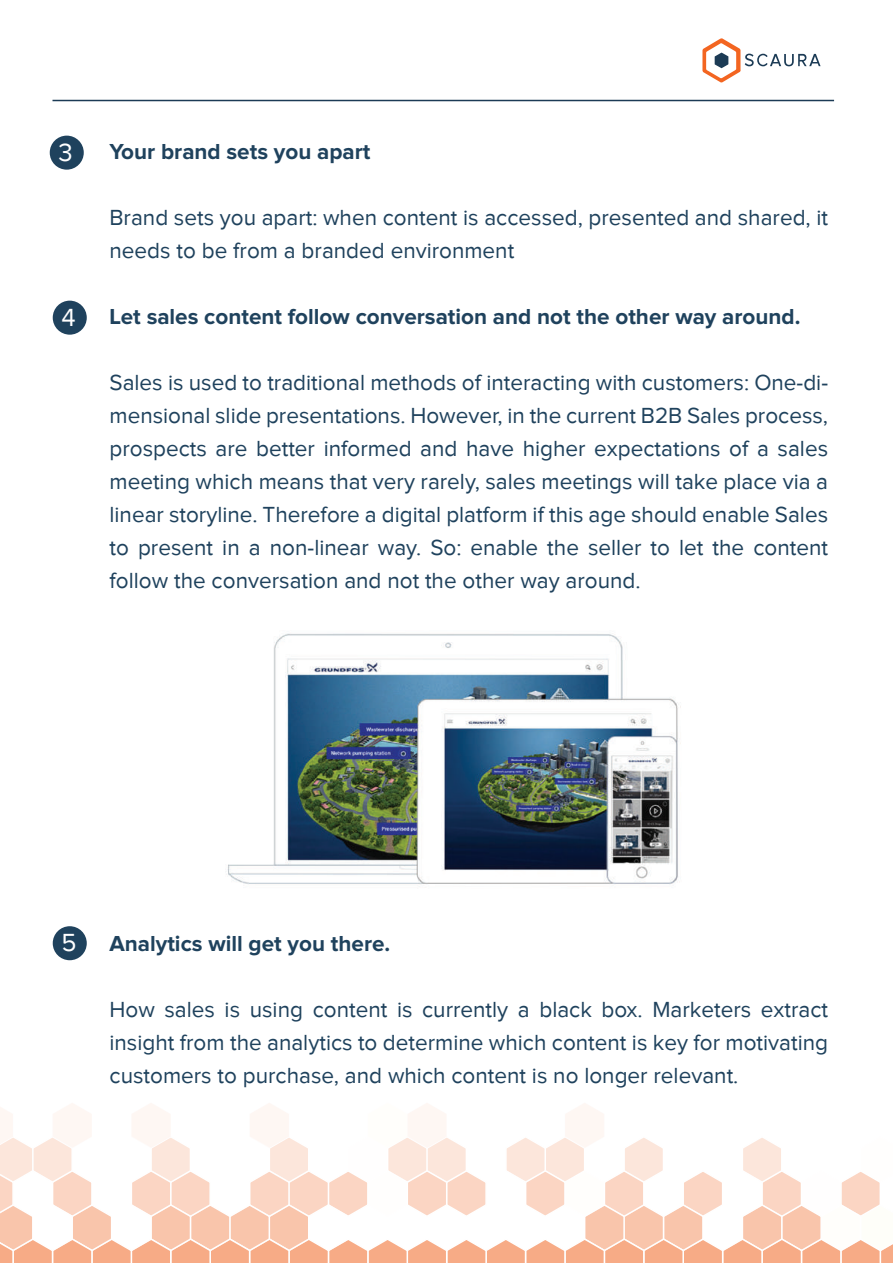
<style>
.page{position:relative;width:893px;height:1263px;background:#fff}
.page>*{position:absolute;margin:0;border:0;box-sizing:border-box;transform-origin:0 0}
.t1{font:25.5px "Proxima Nova";color:#fff}
.t2{font:22.5px/33px "Proxima Nova";color:#1f425d;text-align:justify}
.t3{font:700 22.5px "Proxima Nova";color:#1f425d}
</style>
<div class="page">
<svg style="left:0;top:1103px;width:893px;height:160px"></svg>
<div style="left:50px;top:136px;width:34px;height:34px;background:#1f425d;border-radius:50%"></div>
<img style="left:227px;top:633px;width:454px;height:252px">
<div style="left:53px;top:301px;width:34px;height:34px;background:#1f425d;border-radius:50%"></div>
<div style="left:53px;top:926px;width:34px;height:34px;background:#1f425d;border-radius:50%"></div>
<svg style="left:702px;top:38px;width:118px;height:45px"></svg>
<hr style="left:53px;top:100px;width:781px;height:1px;background:#1c3b55">
<p class="t1" style="left:59px;top:138px;width:16px">3</p>
<p class="t1" style="left:62px;top:303px;width:16px">4</p>
<p class="t3" style="left:110px;top:139px;width:262px">Your brand sets you apart</p>
<p class="t2" style="left:110px;top:201px;width:720px">Brand sets you apart: when content is accessed, presented and shared, it needs to be from a branded environment</p>
<p class="t3" style="left:110px;top:304px;width:692px">Let sales content follow conversation and not the other way around.</p>
<p class="t2" style="left:110px;top:366px;width:720px">Sales is used to traditional methods of interacting with customers: One-di&shy;mensional slide presentations. However, in the current B2B Sales process, prospects are better informed and have higher expectations of a sales meeting which means that very rarely, sales meetings will take place via a linear storyline. Therefore a digital platform if this age should enable Sales to present in a non-linear way. So: enable the seller to let the content follow the conversation and not the other way around.</p>
<p class="t1" style="left:62px;top:928px;width:17px">5</p>
<p class="t3" style="left:110px;top:931px;width:282px">Analytics will get you there.</p>
<p class="t2" style="left:110px;top:993px;width:720px">How sales is using content is currently a black box. Marketers extract insight from the analytics to determine which content is key for motivating customers to purchase, and which content is no longer relevant.</p>
</div>
